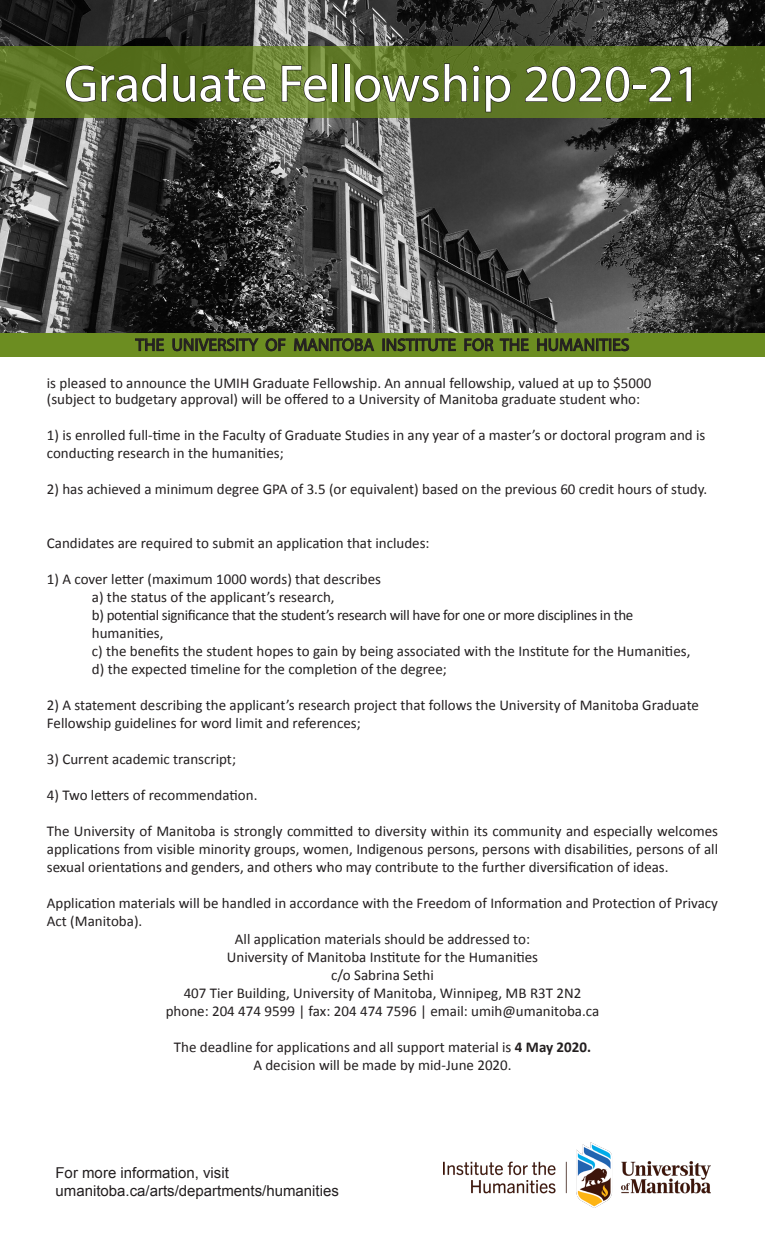
<style>
.page{position:relative;width:765px;height:1260px;background:#fff}
.page>*{position:absolute;margin:0;border:0;box-sizing:border-box;transform-origin:0 0}
.t1{font:52.5px "Myriad Pro";color:#fff}
.t2{font:17.5px "Myriad Pro";color:#231f20}
.t3{font:15px/18px "Calibri";color:#231f20}
.t4{font:15px/18px "Calibri";letter-spacing:-.02em;color:#231f20}
.t5{font:15px "Arial";color:#231f20}
.s1{font-weight:700}
</style>
<div class="page">
<div style="left:0;top:333px;width:765px;height:24px;background:#6c8d21"></div>
<svg style="left:135px;top:338px;width:29px;height:13px"></svg>
<svg style="left:172px;top:338px;width:87px;height:14px"></svg>
<svg style="left:265px;top:338px;width:21px;height:13px"></svg>
<svg style="left:294px;top:338px;width:81px;height:14px"></svg>
<svg style="left:383px;top:338px;width:73px;height:14px"></svg>
<svg style="left:464px;top:338px;width:30px;height:13px"></svg>
<svg style="left:500px;top:338px;width:29px;height:13px"></svg>
<svg style="left:537px;top:338px;width:92px;height:14px"></svg>
<img style="left:0;top:0;width:765px;height:333px">
<svg style="left:0;top:46px;width:765px;height:72px;background:#5e7626"></svg>
<svg style="left:65px;top:63px;width:201px;height:40px;background:#506421"></svg>
<svg style="left:281px;top:65px;width:47px;height:38px;background:#627534"></svg>
<div style="left:332px;top:63px;width:6px;height:39px;border:1px solid #231f20"></div>
<div style="left:344px;top:63px;width:6px;height:39px;border:1px solid #231f20"></div>
<svg style="left:354px;top:63px;width:157px;height:50px;background:#576c26"></svg>
<svg style="left:524px;top:65px;width:106px;height:38px;background:#536625"></svg>
<div style="left:632px;top:85px;width:14px;height:4px;border:1px solid #231f20"></div>
<svg style="left:648px;top:65px;width:44px;height:38px;background:#506321"></svg>
<img style="left:444px;top:1143px;width:267px;height:65px">
<p class="t1" style="left:64px;top:51px;width:638px">Graduate Fellowship 2020-21</p>
<p class="t2" style="left:136px;top:334px;width:495px">THE UNIVERSITY OF MANITOBA INSTITUTE FOR THE HUMANITIES</p>
<p class="t3" style="left:47px;top:374px;width:606px">is pleased to announce the UMIH Graduate Fellowship. An annual fellowship, valued at up to $5000</p>
<p class="t3" style="left:47px;top:390px;width:595px">(subject to budgetary approval) will be offered to a University of Manitoba graduate student who:</p>
<p class="t3" style="left:47px;top:426px;width:660px">1) is enrolled full-time in the Faculty of Graduate Studies in any year of a master’s or doctoral program and is conducting research in the humanities;</p>
<p class="t3" style="left:47px;top:480px;width:662px">2) has achieved a minimum degree GPA of 3.5 (or equivalent) based on the previous 60 credit hours of study.</p>
<p class="t3" style="left:47px;top:534px;width:384px">Candidates are required to submit an application that includes:</p>
<p class="t3" style="left:47px;top:570px;width:336px">1) A cover letter (maximum 1000 words) that describes</p>
<p class="t3" style="left:92px;top:588px;width:244px">a) the status of the applicant’s research,</p>
<p class="t4" style="left:92px;top:606px;width:543px">b) potential significance that the student’s research will have for one or more disciplines in the humanities,</p>
<p class="t3" style="left:92px;top:642px;width:600px">c) the benefits the student hopes to gain by being associated with the Institute for the Humanities,</p>
<p class="t3" style="left:92px;top:660px;width:356px">d) the expected timeline for the completion of the degree;</p>
<p class="t3" style="left:47px;top:696px;width:654px">2) A statement describing the applicant’s research project that follows the University of Manitoba Graduate</p>
<p class="t3" style="left:47px;top:714px;width:315px">Fellowship guidelines for word limit and references;</p>
<p class="t3" style="left:47px;top:750px;width:191px">3) Current academic transcript;</p>
<p class="t3" style="left:47px;top:786px;width:212px">4) Two letters of recommendation.</p>
<p class="t3" style="left:47px;top:822px;width:673px;text-align:justify">The University of Manitoba is strongly committed to diversity within its community and especially welcomes applications from visible minority groups, women, Indigenous persons, persons with disabilities, persons of all sexual orientations and genders, and others who may contribute to the further diversification of ideas.</p>
<p class="t3" style="left:47px;top:894px;width:673px">Application materials will be handled in accordance with the Freedom of Information and Protection of Privacy<br>Act (Manitoba).</p>
<p class="t3" style="left:235px;top:930px;width:297px">All application materials should be addressed to:</p>
<p class="t3" style="left:227px;top:948px;width:313px">University of Manitoba Institute for the Humanities</p>
<p class="t3" style="left:331px;top:966px;width:104px">c/o Sabrina Sethi</p>
<p class="t3" style="left:184px;top:984px;width:399px">407 Tier Building, University of Manitoba, Winnipeg, MB R3T 2N2</p>
<p class="t3" style="left:166px;top:1002px;width:435px">phone: 204 474 9599 | fax: 204 474 7596 | email: umih@umanitoba.ca</p>
<p class="t3" style="left:174px;top:1038px;width:419px">The deadline for applications and all support material is <span class="s1">4 May 2020.</span></p>
<p class="t3" style="left:253px;top:1056px;width:260px">A decision will be made by mid-June 2020.</p>
<p class="t5" style="left:56px;top:1163px;width:175px">For more information, visit</p>
<p class="t5" style="left:56px;top:1181px;width:285px">umanitoba.ca/arts/departments/humanities</p>
</div>
